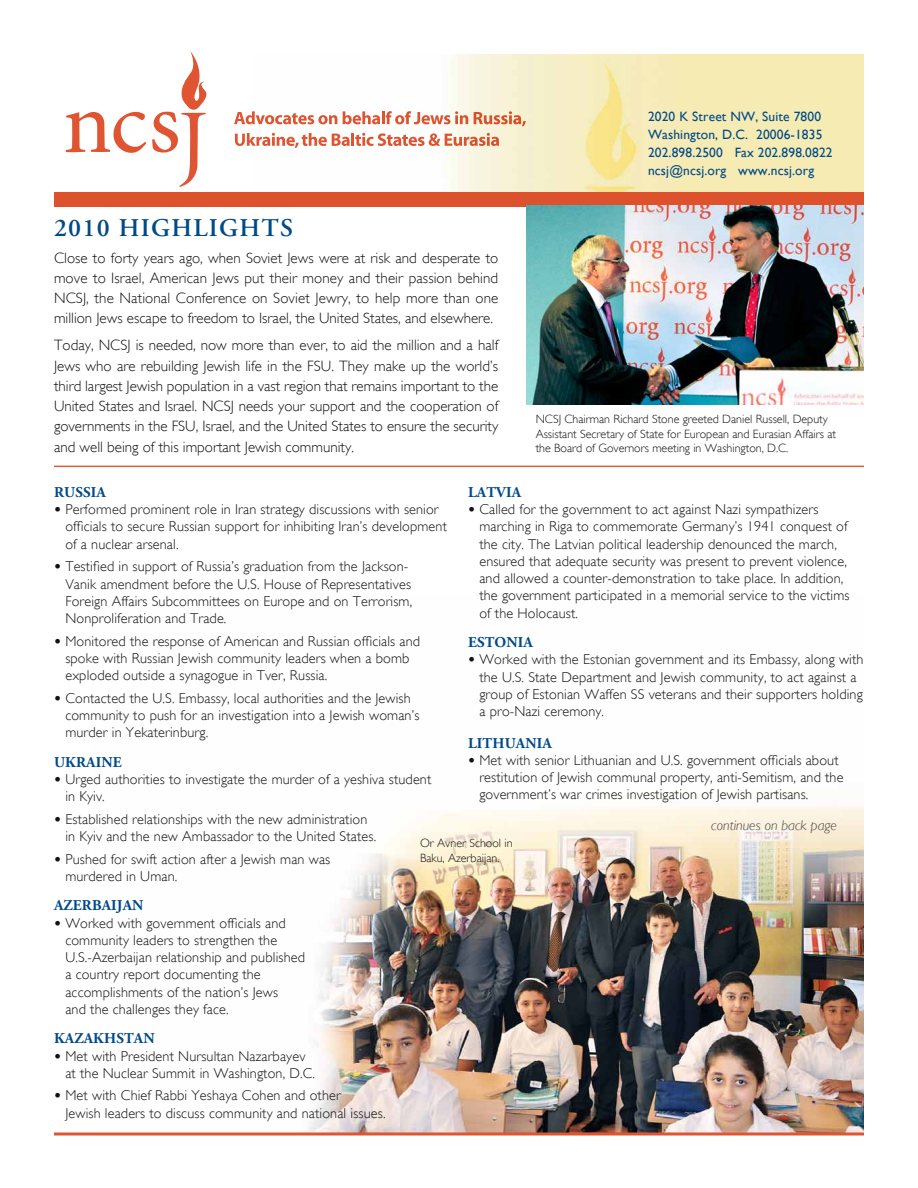
<style>
.page{position:relative;width:918px;height:1188px;background:#fff}
.page>*{position:absolute;margin:0;border:0;box-sizing:border-box;transform-origin:0 0}
.t1{font:600 25.5px "Adobe Garamond";letter-spacing:.05em;color:#004a89}
.t2{font:300 15px/20.2px "Gill Sans";color:#121212;text-align:justify}
.t3{font:700 15px "Adobe Garamond Pro";letter-spacing:.01em;color:#004a89}
.t4{font:300 14.25px/17.2px "Gill Sans";letter-spacing:.01em;color:#121212}
.t5{font:italic 300 14.25px "Gill Sans";color:#3d3f3f}
.t6{font:13.5px/18px "Gill Sans";letter-spacing:.01em;color:#004a89}
.t7{font:300 12px/14.4px "Gill Sans";color:#121212}
.s1{font-weight:700}
</style>
<div class="page">
<img style="left:308px;top:805px;width:556px;height:327px">
<img style="left:253px;top:54px;width:611px;height:138px">
<svg style="left:66px;top:51px;width:141px;height:136px"></svg>
<svg style="left:234px;top:111px;width:103px;height:13px"></svg>
<svg style="left:343px;top:111px;width:125px;height:13px"></svg>
<svg style="left:474px;top:111px;width:52px;height:15px"></svg>
<svg style="left:235px;top:133px;width:264px;height:15px"></svg>
<div style="left:54px;top:192px;width:810px;height:15px;background:#de512d"></div>
<hr style="left:54px;top:466px;width:810px;height:1px;background:#e05e34">
<svg style="left:54px;top:1132px;width:810px;height:4px;background:#e0775c"></svg>
<img style="left:526px;top:205px;width:338px;height:200px">
<h1 class="t1" style="left:54px;top:214px;width:240px">2010 HIGHLIGHTS</h1>
<p class="t2" style="left:54px;top:248px;width:446px">Close to forty years ago, when Soviet Jews were at risk and desperate to move to Israel, American Jews put their money and their passion behind NCSJ, the National Conference on Soviet Jewry, to help more than one million Jews escape to freedom to Israel, the United States, and elsewhere.</p>
<p class="t2" style="left:54px;top:335px;width:446px">Today, NCSJ is needed, now more than ever, to aid the million and a half Jews who are rebuilding Jewish life in the FSU. They make up the world’s third largest Jewish population in a vast region that remains important to the United States and Israel. NCSJ needs your support and the cooperation of governments in the FSU, Israel, and the United States to ensure the security and well being of this important Jewish community.</p>
<p class="t6" style="left:648px;top:107px;width:186px">2020 K Street NW, Suite 7800<br>Washington, D.C. 20006-1835<br>202.898.2500 Fax 202.898.0822 ncsj@ncsj.org www.ncsj.org</p>
<p class="t7" style="left:536px;top:412px;width:302px">NCSJ Chairman Richard Stone greeted Daniel Russell, Deputy<br>Assistant Secretary of State for European and Eurasian Affairs at the Board of Governors meeting in Washington, D.C.</p>
<p class="t3" style="left:468px;top:483px;width:55px">LATVIA</p>
<p class="t4" style="left:479px;top:501px;width:372px;text-indent:-11px"><span class="s1">•</span> Called for the government to act against Nazi sympathizers marching in Riga to commemorate Germany’s 1941 conquest of the city. The Latvian political leadership denounced the march, ensured that adequate security was present to prevent violence, and allowed a counter-demonstration to take place. In addition, the government participated in a memorial service to the victims of the Holocaust.</p>
<p class="t3" style="left:468px;top:634px;width:67px">ESTONIA</p>
<p class="t4" style="left:479px;top:651px;width:386px;text-indent:-11px"><span class="s1">•</span> Worked with the Estonian government and its Embassy, along with the U.S. State Department and Jewish community, to act against a group of Estonian Waffen SS veterans and their supporters holding a pro-Nazi ceremony.</p>
<p class="t3" style="left:468px;top:734px;width:85px">LITHUANIA</p>
<p class="t4" style="left:479px;top:751px;width:366px;text-indent:-11px"><span class="s1">•</span> Met with senior Lithuanian and U.S. government officials about restitution of Jewish communal property, anti-Semitism, and the government’s war crimes investigation of Jewish partisans.</p>
<p class="t7" style="left:420px;top:836px;width:94px">Or Avner School in<br>Baku, Azerbaijan.</p>
<p class="t3" style="left:54px;top:483px;width:53px">RUSSIA</p>
<p class="t4" style="left:65px;top:501px;width:383px;text-indent:-11px"><span class="s1">•</span> Performed prominent role in Iran strategy discussions with senior officials to secure Russian support for inhibiting Iran’s development of a nuclear arsenal.</p>
<p class="t4" style="left:65px;top:558px;width:348px;text-indent:-11px"><span class="s1">•</span> Testified in support of Russia’s graduation from the Jackson-Vanik amendment before the U.S. House of Representatives Foreign Affairs Subcommittees on Europe and on Terrorism, Nonproliferation and Trade.</p>
<p class="t4" style="left:65px;top:632px;width:356px;text-indent:-11px"><span class="s1">•</span> Monitored the response of American and Russian officials and spoke with Russian Jewish community leaders when a bomb exploded outside a synagogue in Tver, Russia.</p>
<p class="t4" style="left:65px;top:689px;width:356px;text-indent:-11px"><span class="s1">•</span> Contacted the U.S. Embassy, local authorities and the Jewish community to push for an investigation into a Jewish woman’s murder in Yekaterinburg.</p>
<p class="t3" style="left:54px;top:753px;width:69px">UKRAINE</p>
<p class="t4" style="left:65px;top:771px;width:368px;text-indent:-11px"><span class="s1">•</span> Urged authorities to investigate the murder of a yeshiva student in Kyiv.</p>
<p class="t4" style="left:65px;top:810px;width:312px;text-indent:-11px"><span class="s1">•</span> Established relationships with the new administration in Kyiv and the new Ambassador to the United States.</p>
<p class="t4" style="left:65px;top:850px;width:266px;text-indent:-11px"><span class="s1">•</span> Pushed for swift action after a Jewish man was murdered in Uman.</p>
<p class="t3" style="left:54px;top:897px;width:91px">AZERBAIJAN</p>
<p class="t4" style="left:65px;top:914px;width:241px;text-indent:-11px"><span class="s1">•</span> Worked with government officials and community leaders to strengthen the U.S.-Azerbaijan relationship and published a country report documenting the accomplishments of the nation’s Jews<br>and the challenges they face.</p>
<p class="t3" style="left:54px;top:1030px;width:102px">KAZAKHSTAN</p>
<p class="t4" style="left:65px;top:1047px;width:251px;text-indent:-11px"><span class="s1">•</span> Met with President Nursultan Nazarbayev at the Nuclear Summit in Washington, D.C.</p>
<p class="t4" style="left:65px;top:1087px;width:322px;text-indent:-11px"><span class="s1">•</span> Met with Chief Rabbi Yeshaya Cohen and other<br>Jewish leaders to discuss community and national issues.</p>
<p class="t5" style="left:711px;top:817px;width:127px">continues on back page</p>
</div>
